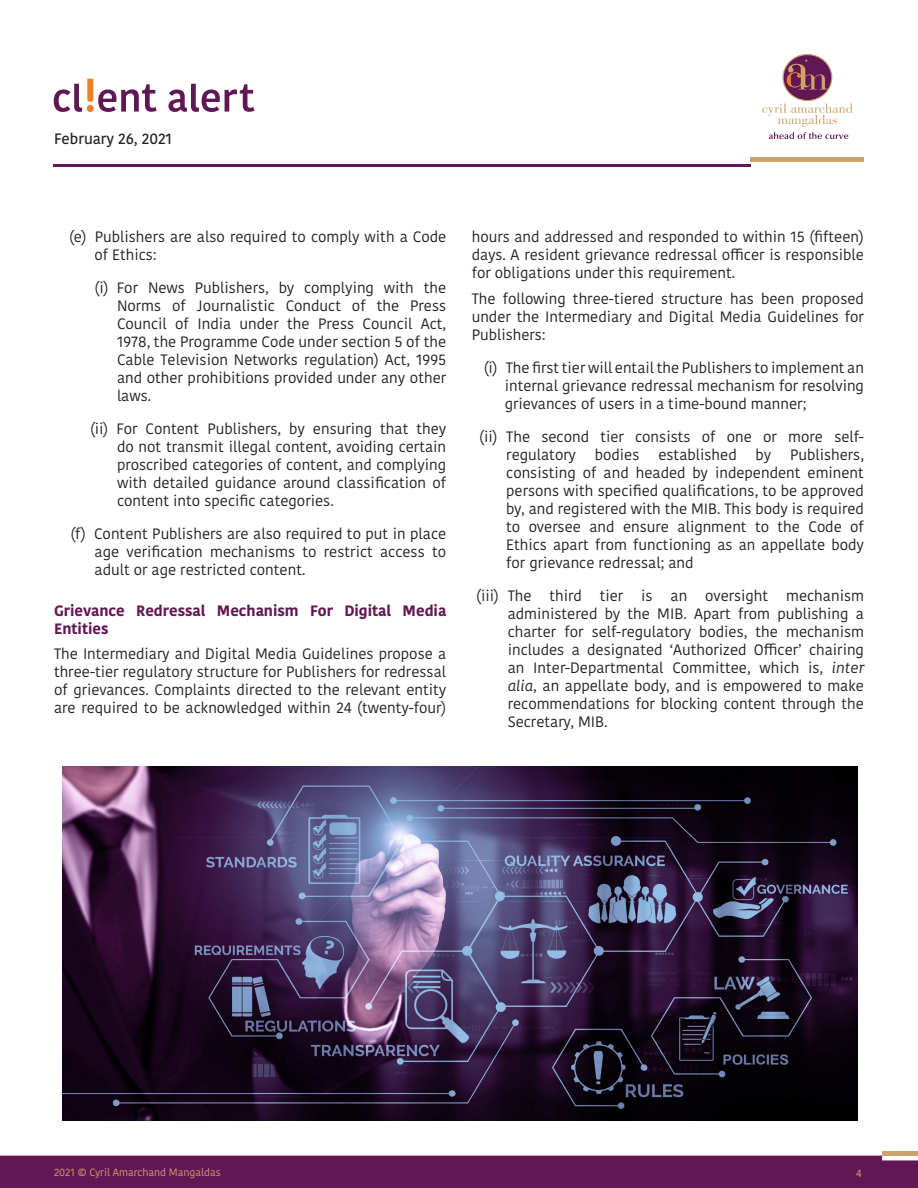
<style>
.page{position:relative;width:918px;height:1188px;background:#fff}
.page>*{position:absolute;margin:0;border:0;box-sizing:border-box;transform-origin:0 0}
.Bodycopy{font:15px/18px "Kohinoor";color:#231f20;text-align:justify}
.Bodycopy-2{font:700 15px/18px "Kohinoor";color:#621755}
.t1{font:500 15px "Kohinoor";color:#231f20}
.t2{font:10.5px "Kohinoor";color:#cea46c}
.t3{font:10.5px "Kohinoor";color:#d1a66e}
.s1{font-style:italic}
.s2{font-weight:500}
</style>
<div class="page">
<div style="left:0;top:1156px;width:918px;height:32px;background:#621755"></div>
<div style="left:882px;top:1151px;width:36px;height:5px;background:#cea46c"></div>
<svg style="left:168px;top:84px;width:86px;height:28px"></svg>
<svg style="left:54px;top:79px;width:103px;height:33px"></svg>
<hr style="left:54px;top:164px;width:697px;height:3px;background:#621755">
<hr style="left:751px;top:158px;width:113px;height:4px;background:#cea46c">
<svg style="left:762px;top:54px;width:91px;height:85px"></svg>
<img style="left:62px;top:766px;width:796px;height:355px">
<p class="t1" style="left:54px;top:129px;width:120px">February 26, 2021</p>
<p class="Bodycopy" style="left:94px;top:228px;width:353px;text-indent:-26px">(e) Publishers are also required to comply with a Code of Ethics:</p>
<p class="Bodycopy" style="left:117px;top:279px;width:331px;text-indent:-22px">(i) For News Publishers, by complying with the Norms of Journalistic Conduct of the Press Council of India under the Press Council Act, 1978, the Programme Code under section 5 of the Cable Television Networks regulation) Act, 1995 and other prohibitions provided under any other laws.</p>
<p class="Bodycopy" style="left:117px;top:420px;width:331px;text-indent:-27px">(ii) For Content Publishers, by ensuring that they do not transmit illegal content, avoiding certain proscribed categories of content, and complying with detailed guidance around classification of content into specific categories.</p>
<p class="Bodycopy" style="left:94px;top:525px;width:353px;text-indent:-24px">(f) Content Publishers are also required to put in place age verification mechanisms to restrict access to adult or age restricted content.</p>
<p class="Bodycopy-2" style="left:54px;top:602px;width:394px">Grievance Redressal Mechanism For Digital Media<br>Entities</p>
<p class="Bodycopy" style="left:54px;top:645px;width:394px">The Intermediary and Digital Media Guidelines propose a three-tier regulatory structure for Publishers for redressal of grievances. Complaints directed to the relevant entity are required to be acknowledged within 24 (twenty-four)</p>
<p class="Bodycopy" style="left:472px;top:228px;width:394px">hours and addressed and responded to within 15 (fifteen) days. A resident grievance redressal officer is responsible for obligations under this requirement.</p>
<p class="Bodycopy" style="left:472px;top:290px;width:394px">The following three-tiered structure has been proposed under the Intermediary and Digital Media Guidelines for Publishers:</p>
<p class="Bodycopy" style="left:505px;top:359px;width:361px;text-indent:-21px">(i) The first tier will entail the Publishers to implement an internal grievance redressal mechanism for resolving grievances of users in a time-bound manner;</p>
<p class="Bodycopy" style="left:506px;top:428px;width:359px;text-indent:-27px">(ii) The second tier consists of one or more self&shy;regulatory</p>
<p class="Bodycopy" style="left:506px;top:446px;width:359px;text-indent:284px">Publishers, consisting of and headed by independent eminent persons with specified qualifications, to be approved by, and registered with the MIB. This body is required to oversee and ensure alignment to the Code of Ethics apart from functioning as an appellate body for grievance redressal; and</p>
<p class="Bodycopy" style="left:508px;top:587px;width:358px;text-indent:-32px">(iii) The third tier is an oversight mechanism administered by the MIB. Apart from publishing a charter for self-regulatory bodies, the mechanism includes a designated ‘Authorized Officer’ chairing an Inter-Departmental Committee, which is, <span class="s1">inter alia</span>, an appellate body, and is empowered to make recommendations for blocking content through the Secretary, MIB.</p>
<p class="Bodycopy" style="left:595px;top:446px;width:46px">bodies</p>
<p class="Bodycopy" style="left:658px;top:446px;width:80px">established</p>
<p class="Bodycopy" style="left:756px;top:446px;width:17px">by</p>
<p class="t2" style="left:54px;top:1166px;width:168px">2021 <span class="s2">©</span> Cyril Amarchand Mangaldas</p>
<p class="t3" style="left:856px;top:1167px;width:7px">4</p>
</div>
